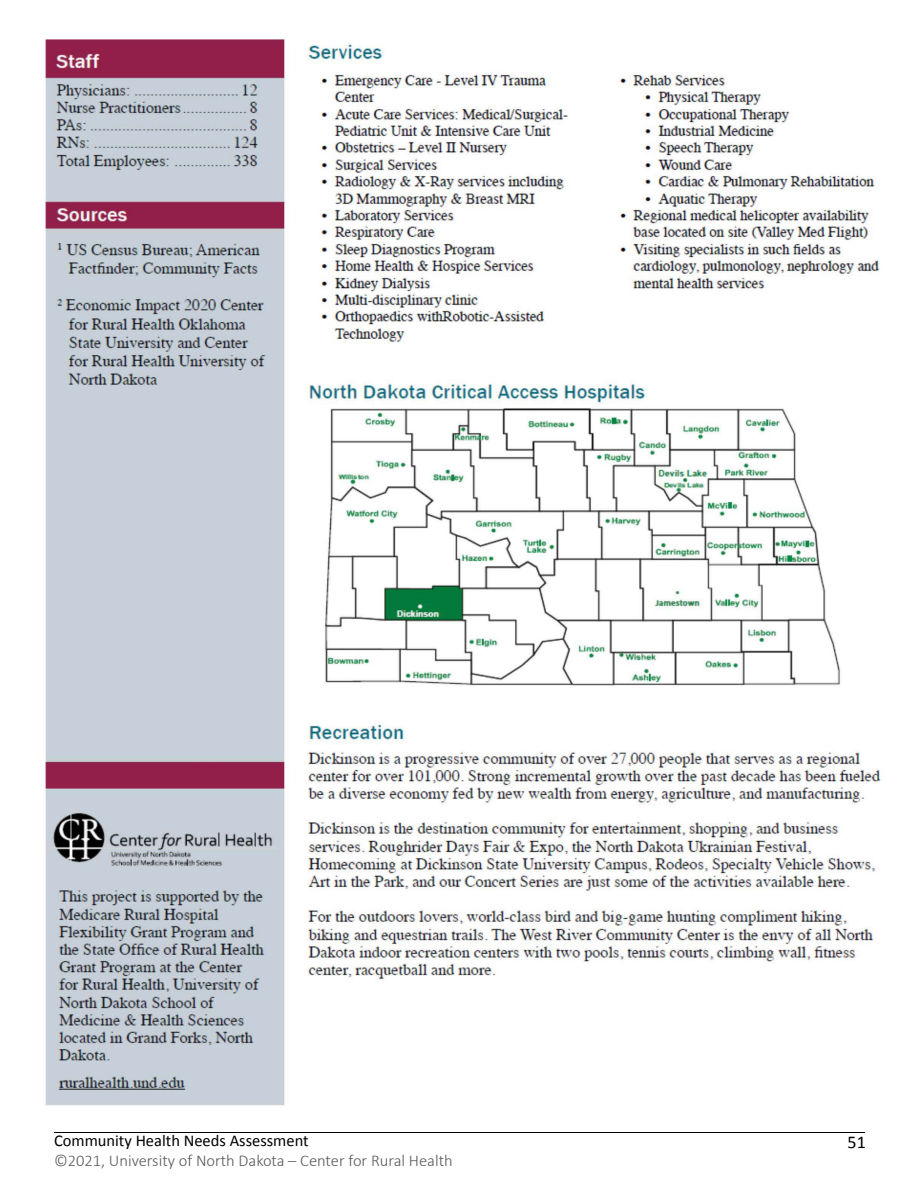
<style>
.page{position:relative;width:918px;height:1188px;background:#fff}
.page>*{position:absolute;margin:0;border:0;box-sizing:border-box;transform-origin:0 0}
.t1{font:18px "Calibri";color:#000}
.t2{font:300 16.5px "Calibri";color:#58595b}
.t3{font:16.5px "Calibri";color:#000}
</style>
<div class="page">
<hr style="left:54px;top:1132px;width:811px;height:1px;background:#000">
<img style="left:45px;top:39px;width:836px;height:1067px">
<p class="t3" style="left:54px;top:1130px;width:256px">Community Health Needs Assessment</p>
<p class="t2" style="left:54px;top:1150px;width:400px">©2021, University of North Dakota – Center for Rural Health</p>
<p class="t1" style="left:848px;top:1130px;width:20px">51</p>
</div>
